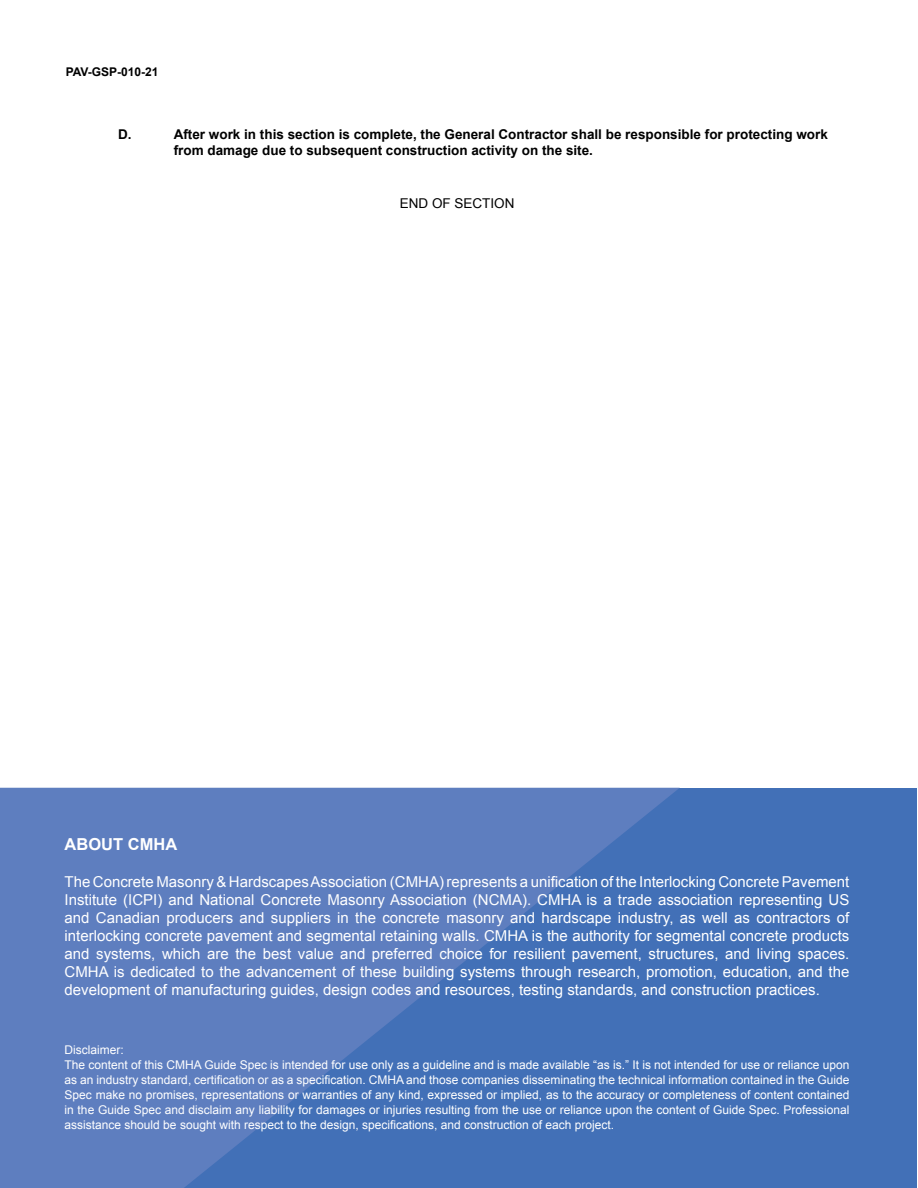
<style>
.page{position:relative;width:918px;height:1188px;background:#fff}
.page>*{position:absolute;margin:0;border:0;box-sizing:border-box;transform-origin:0 0}
.t1{font:700 16.5px "Arial";color:#fff}
.t2{font:15px/18px "Arial";color:#fff;text-align:justify}
.t3{font:700 13.5px/16.5px "Arial";color:#000}
.t4{font:13.5px "Arial";color:#000}
.t5{font:12px/15px "Arial";color:#fff}
.t6{font:700 12px "Arial";color:#000}
</style>
<div class="page">
<div style="left:0;top:788px;width:917px;height:399px;background:#4270b7"></div>
<svg style="left:0;top:788px;width:680px;height:400px;fill:#5e7ebf"></svg>
<p class="t6" style="left:66px;top:65px;width:94px">PAV-GSP-010-21</p>
<p class="t3" style="left:118px;top:127px;width:15px">D.</p>
<p class="t3" style="left:174px;top:127px;width:656px">After work in this section is complete, the General Contractor shall be responsible for protecting work from damage due to subsequent construction activity on the site.</p>
<p class="t4" style="left:400px;top:194px;width:116px">END OF SECTION</p>
<p class="t1" style="left:65px;top:835px;width:114px">ABOUT CMHA</p>
<p class="t2" style="left:65px;top:873px;width:786px">The Concrete Masonry &amp; Hardscapes Association (CMHA) represents a unification of the Interlocking Concrete Pavement Institute (ICPI) and National Concrete Masonry Association (NCMA). CMHA is a trade association representing US and Canadian producers and suppliers in the concrete masonry and hardscape industry, as well as contractors of interlocking concrete pavement and segmental retaining walls. CMHA is the authority for segmental concrete products and systems, which are the best value and preferred choice for resilient pavement, structures, and living spaces.<br>CMHA is dedicated to the advancement of these building systems through research, promotion, education, and the development of manufacturing guides, design codes and resources, testing standards, and construction practices.</p>
<p class="t5" style="left:65px;top:1042px;width:786px">Disclaimer:<br>The content of this CMHA Guide Spec is intended for use only as a guideline and is made available “as is.” It is not intended for use or reliance upon as an industry standard, certification or as a specification. CMHA and those companies disseminating the technical information contained in the Guide Spec make no promises, representations or warranties of any kind, expressed or implied, as to the accuracy or completeness of content contained in the Guide Spec and disclaim any liability for damages or injuries resulting from the use or reliance upon the content of Guide Spec. Professional assistance should be sought with respect to the design, specifications, and construction of each project.</p>
</div>
